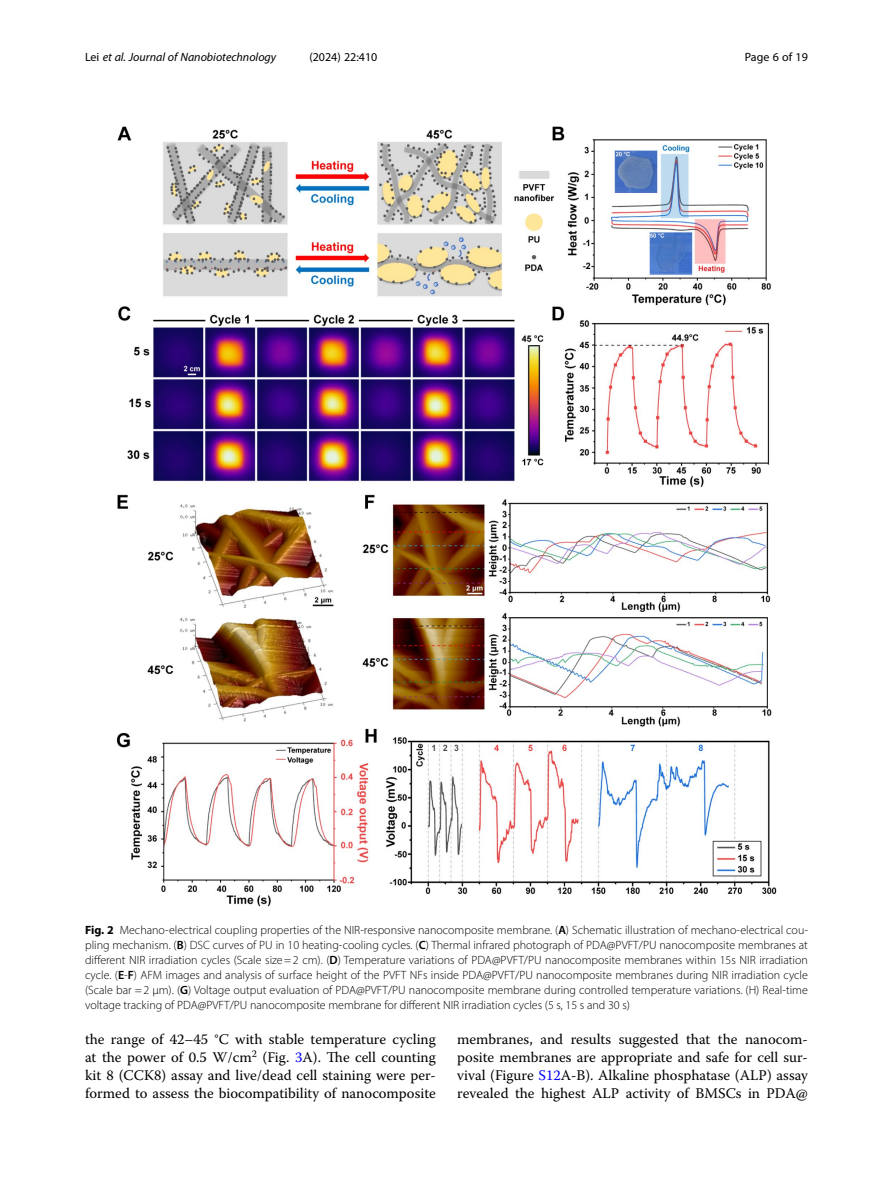
<style>
.page{position:relative;width:893px;height:1191px;background:#fff}
.page>*{position:absolute;margin:0;border:0;box-sizing:border-box;transform-origin:0 0}
.Body_Text{font:14.7px/18px "Warnock Pro";color:#000;text-align:justify}
.Figure_Caption{font:300 12px/15px "Myriad Pro";color:#000;text-align:justify}
.t1{font:italic 12px "Myriad Pro";color:#000}
.t2{font:12px "Myriad Pro";color:#000}
.s1{font-style:normal}
.s2{font-weight:700}
.s3{font-weight:600}
.s4{color:#00f}
</style>
<div class="page">
<img style="left:117px;top:126px;width:659px;height:780px">
<p class="t1" style="left:85px;top:50px;width:193px"><span class="s1">Lei</span> et al. Journal of Nanobiotechnology</p>
<p class="t2" style="left:309px;top:50px;width:70px">(2024) 22:410</p>
<p class="t2" style="left:745px;top:50px;width:65px">Page 6 of 19</p>
<p class="Figure_Caption" style="left:85px;top:922px;width:724px"><span class="s2">Fig. 2</span> Mechano-electrical coupling properties of the NIR-responsive nanocomposite membrane. (<span class="s3">A</span>) Schematic illustration of mechano-electrical cou&shy;pling mechanism. (<span class="s3">B</span>) DSC curves of PU in 10 heating-cooling cycles. (<span class="s3">C</span>) Thermal infrared photograph of PDA@PVFT/PU nanocomposite membranes at different NIR irradiation cycles (Scale size=2 cm). (<span class="s3">D</span>) Temperature variations of PDA@PVFT/PU nanocomposite membranes within 15s NIR irradiation cycle. (<span class="s3">E</span>-<span class="s3">F</span>) AFM images and analysis of surface height of the PVFT NFs inside PDA@PVFT/PU nanocomposite membranes during NIR irradiation cycle (Scale bar =2 μm). (<span class="s3">G</span>) Voltage output evaluation of PDA@PVFT/PU nanocomposite membrane during controlled temperature variations. (H) Real-time voltage tracking of PDA@PVFT/PU nanocomposite membrane for different NIR irradiation cycles (5 s, 15 s and 30 s)</p>
<p class="Body_Text" style="left:85px;top:1030px;width:352px">the range of 42–45 °C with stable temperature cycling at the power of 0.5 W/cm<sup>2</sup> (Fig. <span class="s4">3</span>A). The cell counting kit 8 (CCK8) assay and live/dead cell staining were per&shy;formed to assess the biocompatibility of nanocomposite</p>
<p class="Body_Text" style="left:457px;top:1030px;width:352px">membranes, and results suggested that the nanocom&shy;posite membranes are appropriate and safe for cell sur&shy;vival (Figure <span class="s4">S12</span>A-B). Alkaline phosphatase (ALP) assay revealed the highest ALP activity of BMSCs in PDA@</p>
</div>
